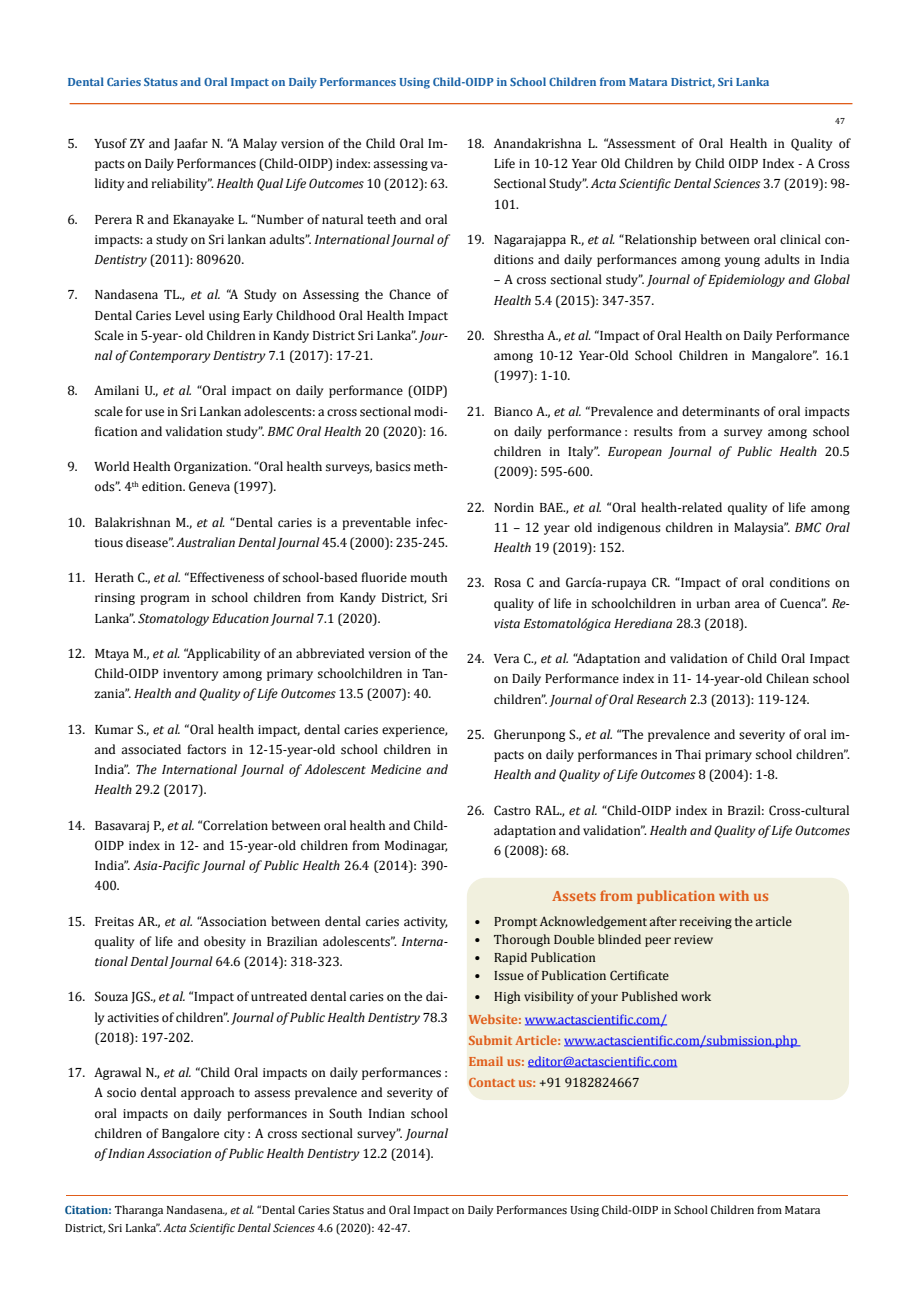
<style>
.page{position:relative;width:917px;height:1314px;background:#fff}
.page>*{position:absolute;margin:0;border:0;box-sizing:border-box;transform-origin:0 0}
.t1{font:700 15px "Cambria";color:#e05d1a}
.t2{font:13.5px/20.2px "Cambria";color:#000;text-align:justify}
.t3{font:13.5px/21px "Cambria";color:#00f}
.t4{font:12px/18px "Cambria";color:#000}
.t5{font:700 12px "Cambria";color:#1560a6}
.t6{font:9px "Cambria";color:#000}
.s1{font-style:italic}
.s2{font-weight:700;color:#e05d1a}
.s3{color:#000}
.s4{font-weight:700;color:#035089}
</style>
<div class="page">
<div style="left:467px;top:879px;width:381px;height:220px;background:#f1f0de;border-radius:18px"></div>
<div style="left:467px;top:878px;width:382px;height:222px;border:2px solid #f1f0de;border-radius:18px"></div>
<hr style="left:524px;top:1024px;width:143px;height:1px;background:#00f">
<hr style="left:564px;top:1045px;width:236px;height:1px;background:#00f">
<hr style="left:528px;top:1066px;width:149px;height:1px;background:#00f">
<hr style="left:70px;top:104px;width:782px;height:1px;background:#e05d1a">
<div style="left:70px;top:103px;width:782px;height:1px;border:1px solid #e05d1a"></div>
<hr style="left:66px;top:1196px;width:781px;height:1px;background:#e05d1a">
<p class="t5" style="left:67px;top:73px;width:703px">Dental Caries Status and Oral Impact on Daily Performances Using Child-OIDP in School Children from Matara District, Sri Lanka</p>
<p class="t6" style="left:835px;top:115px;width:11px">47</p>
<p class="t2" style="left:94px;top:133px;width:355px;text-indent:-27px">5. Yusof ZY and Jaafar N. “A Malay version of the Child Oral Im&shy;pacts on Daily Performances (Child-OIDP) index: assessing va&shy;lidity and reliability”. <span class="s1">Health Qual Life Outcomes</span> 10 (2012): 63.</p>
<p class="t2" style="left:94px;top:209px;width:355px;text-indent:-27px">6. Perera R and Ekanayake L. “Number of natural teeth and oral impacts: a study on Sri lankan adults”. <span class="s1">International Journal of Dentistry</span> (2011): 809620.</p>
<p class="t2" style="left:94px;top:285px;width:355px;text-indent:-27px">7. Nandasena TL., <span class="s1">et al.</span> “A Study on Assessing the Chance of Dental Caries Level using Early Childhood Oral Health Impact Scale in 5-year- old Children in Kandy District Sri Lanka”. <span class="s1">Jour&shy;nal of Contemporary Dentistry</span> 7.1 (2017): 17-21.</p>
<p class="t2" style="left:94px;top:381px;width:355px;text-indent:-27px">8. Amilani U., <span class="s1">et al.</span> “Oral impact on daily performance (OIDP) scale for use in Sri Lankan adolescents: a cross sectional modi&shy;fication and validation study”. <span class="s1">BMC Oral Health</span> 20 (2020): 16.</p>
<p class="t2" style="left:94px;top:456px;width:355px;text-indent:-27px">9. World Health Organization. “Oral health surveys, basics meth&shy;ods”. 4<sup>th</sup> edition. Geneva (1997).</p>
<p class="t2" style="left:67px;top:512px;width:382px;text-align:right">10. Balakrishnan M., <span class="s1">et al.</span> “Dental caries is a preventable infec&shy;tious disease”. <span class="s1">Australian Dental Journal</span> 45.4 (2000): 235-245.</p>
<p class="t2" style="left:94px;top:567px;width:355px;text-indent:-27px">11. Herath C., <span class="s1">et al.</span> “Effectiveness of school-based fluoride mouth rinsing program in school children from Kandy District, Sri Lanka”. <span class="s1">Stomatology Education Journal</span> 7.1 (2020).</p>
<p class="t2" style="left:94px;top:643px;width:355px;text-indent:-27px">12. Mtaya M., <span class="s1">et al.</span> “Applicability of an abbreviated version of the Child-OIDP inventory among primary schoolchildren in Tan&shy;zania”. <span class="s1">Health and Quality of Life Outcomes</span> 13.5 (2007): 40.</p>
<p class="t2" style="left:94px;top:719px;width:355px;text-indent:-27px">13. Kumar S., <span class="s1">et al.</span> “Oral health impact, dental caries experience, and associated factors in 12-15-year-old school children in India”. <span class="s1">The International Journal of Adolescent Medicine and Health</span> 29.2 (2017).</p>
<p class="t2" style="left:94px;top:815px;width:355px;text-indent:-27px">14. Basavaraj P., <span class="s1">et al.</span> “Correlation between oral health and Child-OIDP index in 12- and 15-year-old children from Modinagar, India”. <span class="s1">Asia-Pacific Journal of Public Health</span> 26.4 (2014): 390- 400.</p>
<p class="t2" style="left:94px;top:911px;width:355px;text-indent:-27px">15. Freitas AR., <span class="s1">et al.</span> “Association between dental caries activity, quality of life and obesity in Brazilian adolescents”. <span class="s1">Interna&shy;tional Dental Journal</span> 64.6 (2014): 318-323.</p>
<p class="t2" style="left:94px;top:987px;width:355px;text-indent:-27px">16. Souza JGS., <span class="s1">et al.</span> “Impact of untreated dental caries on the dai&shy;ly activities of children”. <span class="s1">Journal of Public Health Dentistry</span> 78.3 (2018): 197-202.</p>
<p class="t2" style="left:94px;top:1062px;width:355px;text-indent:-27px">17. Agrawal N., <span class="s1">et al.</span> “Child Oral impacts on daily performances :<br>A socio dental approach to assess prevalence and severity of oral impacts on daily performances in South Indian school children of Bangalore city : A cross sectional survey”. <span class="s1">Journal of Indian Association of Public Health Dentistry</span> 12.2 (2014).</p>
<p class="t2" style="left:494px;top:133px;width:357px;text-indent:-27px">18. Anandakrishna L. “Assessment of Oral Health in Quality of Life in 10-12 Year Old Children by Child OIDP Index - A Cross Sectional Study”. <span class="s1">Acta Scientific Dental Sciences</span> 3.7 (2019): 98- 101.</p>
<p class="t2" style="left:467px;top:229px;width:384px;text-align:right">19. Nagarajappa R., <span class="s1">et al.</span> “Relationship between oral clinical con&shy;ditions and daily performances among young adults in India</p>
<p class="t2" style="left:494px;top:270px;width:357px">– A cross sectional study”. <span class="s1">Journal of Epidemiology and Global<br>Health</span> 5.4 (2015): 347-357.</p>
<p class="t2" style="left:494px;top:325px;width:357px;text-indent:-27px">20. Shrestha A., <span class="s1">et al.</span> “Impact of Oral Health on Daily Performance among 10-12 Year-Old School Children in Mangalore”. 16.1 (1997): 1-10.</p>
<p class="t2" style="left:494px;top:401px;width:357px;text-indent:-27px">21. Bianco A., <span class="s1">et al.</span> “Prevalence and determinants of oral impacts on daily performance : results from a survey among school children in Italy”. <span class="s1">European Journal of Public Health</span> 20.5 (2009): 595-600.</p>
<p class="t2" style="left:494px;top:497px;width:357px;text-indent:-27px">22. Nordin BAE., <span class="s1">et al.</span> “Oral health-related quality of life among 11 – 12 year old indigenous children in Malaysia”. <span class="s1">BMC Oral Health</span> 19 (2019): 152.</p>
<p class="t2" style="left:494px;top:573px;width:357px;text-indent:-27px">23. Rosa C and García-rupaya CR. “Impact of oral conditions on quality of life in schoolchildren in urban area of Cuenca”. <span class="s1">Re&shy;vista Estomatológica Herediana</span> 28.3 (2018).</p>
<p class="t2" style="left:494px;top:648px;width:357px;text-indent:-27px">24. Vera C., <span class="s1">et al.</span> “Adaptation and validation of Child Oral Impact on Daily Performance index in 11- 14-year-old Chilean school children”. <span class="s1">Journal of Oral Research</span> 2.3 (2013): 119-124.</p>
<p class="t2" style="left:494px;top:724px;width:357px;text-indent:-27px">25. Gherunpong S., <span class="s1">et al.</span> “The prevalence and severity of oral im&shy;pacts on daily performances in Thai primary school children”.<br><span class="s1">Health and Quality of Life Outcomes</span> 8 (2004): 1-8.</p>
<p class="t2" style="left:494px;top:800px;width:357px;text-indent:-27px">26. Castro RAL., <span class="s1">et al.</span> “Child-OIDP index in Brazil: Cross-cultural adaptation and validation”. <span class="s1">Health and Quality of Life Outcomes </span>6 (2008): 68.</p>
<p class="t1" style="left:552px;top:885px;width:218px">Assets from publication with us</p>
<p class="t2" style="left:474px;top:912px;width:319px">• Prompt Acknowledgement after receiving the article</p>
<p class="t2" style="left:474px;top:930px;width:240px">• Thorough Double blinded peer review</p>
<p class="t2" style="left:474px;top:948px;width:123px">• Rapid Publication</p>
<p class="t2" style="left:474px;top:966px;width:196px">• Issue of Publication Certificate</p>
<p class="t2" style="left:474px;top:987px;width:238px">• High visibility of your Published work</p>
<p class="t3" style="left:468px;top:1009px;width:330px"><span class="s2">Website:</span> www.actascientific.com/<br><span class="s2">Submit Article:</span> www.actascientific.com/submission.php <span class="s2">Email us:</span> editor@actascientific.com<br><span class="s2">Contact us:</span> <span class="s3">+91 9182824667</span></p>
<p class="t4" style="left:65px;top:1201px;width:757px"><span class="s4">Citation:</span> Tharanga Nandasena<span class="s1">., et al.</span> “Dental Caries Status and Oral Impact on Daily Performances Using Child-OIDP in School Children from Matara<br>District, Sri Lanka”. <span class="s1">Acta Scientific Dental Sciences</span> 4.6 (2020): 42-47.</p>
</div>
